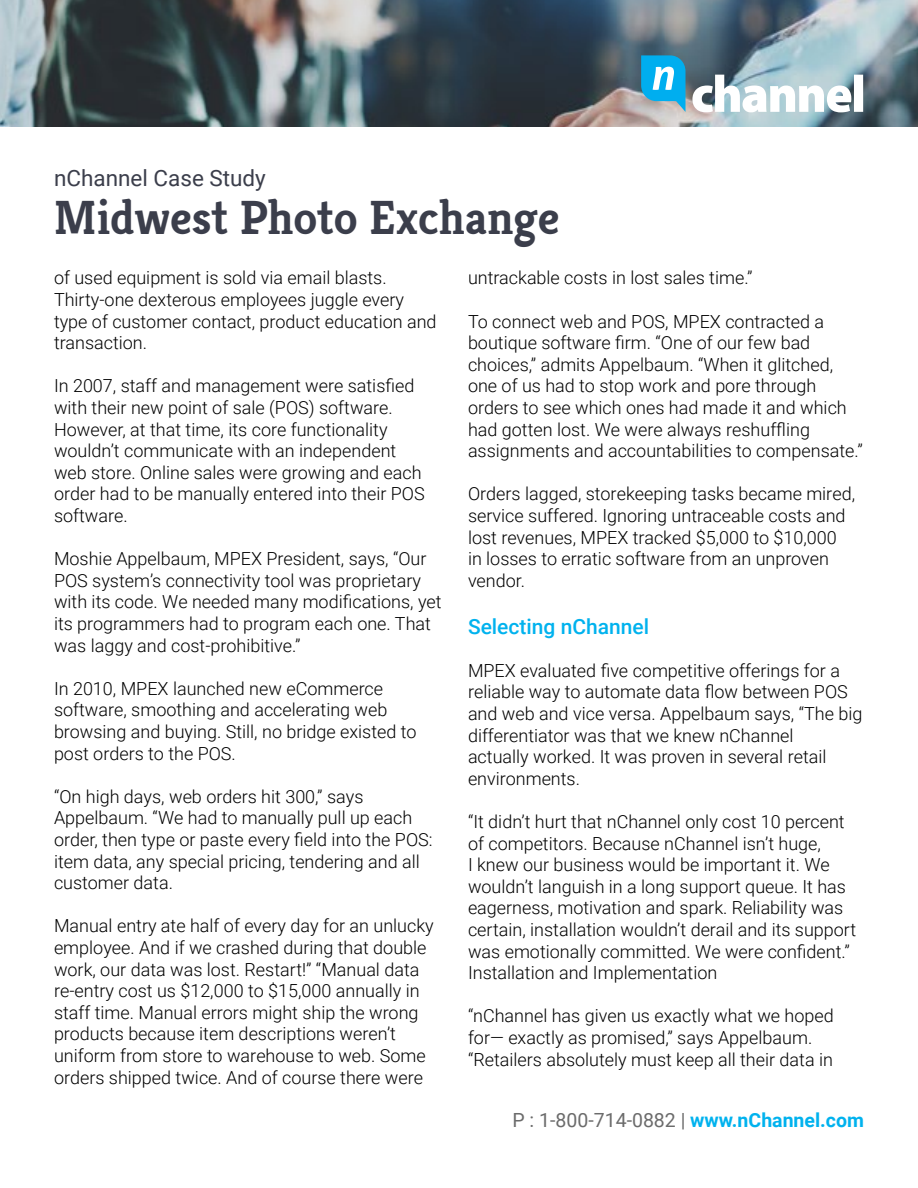
<style>
.page{position:relative;width:918px;height:1188px;background:#fff}
.page>*{position:absolute;margin:0;border:0;box-sizing:border-box;transform-origin:0 0}
.t1{font:700 48px "Kreon";letter-spacing:-.005em;color:#3b3e4b}
.t2{font:22.5px "Roboto";color:#3b3e4b}
.t3{font:500 21px "Roboto";color:#00b2ee}
.t4{font:19.5px "Roboto";color:#6b6b6b}
.t5{font:300 18px/21.6px "Roboto";color:#000}
.s1{font-weight:700;color:#00b2ee}
</style>
<div class="page">
<img style="left:0;top:0;width:918px;height:127px">
<svg style="left:692px;top:75px;width:171px;height:37px"></svg>
<svg style="left:641px;top:55px;width:45px;height:57px;background:#46b7e1"></svg>
<p class="t2" style="left:54px;top:162px;width:213px">nChannel Case Study</p>
<h1 class="t1" style="left:54px;top:187px;width:507px">Midwest Photo Exchange</h1>
<p class="t5" style="left:54px;top:266px;width:384px">of used equipment is sold via email blasts.<br>Thirty-one dexterous employees juggle every type of customer contact, product education and transaction.</p>
<p class="t5" style="left:54px;top:374px;width:372px">In 2007, staff and management were satisfied with their new point of sale (POS) software.<br>However, at that time, its core functionality wouldn’t communicate with an independent web store. Online sales were growing and each order had to be manually entered into their POS software.</p>
<p class="t5" style="left:54px;top:547px;width:389px">Moshie Appelbaum, MPEX President, says, “Our POS system’s connectivity tool was proprietary with its code. We needed many modifications, yet its programmers had to program each one. That was laggy and cost-prohibitive.”</p>
<p class="t5" style="left:54px;top:677px;width:364px">In 2010, MPEX launched new eCommerce software, smoothing and accelerating web browsing and buying. Still, no bridge existed to post orders to the POS.</p>
<p class="t5" style="left:54px;top:785px;width:380px">“On high days, web orders hit 300,” says Appelbaum. “We had to manually pull up each order, then type or paste every field into the POS: item data, any special pricing, tendering and all customer data.</p>
<p class="t5" style="left:54px;top:914px;width:381px">Manual entry ate half of every day for an unlucky employee. And if we crashed during that double work, our data was lost. Restart!” “Manual data re-entry cost us $12,000 to $15,000 annually in staff time. Manual errors might ship the wrong products because item descriptions weren’t uniform from store to warehouse to web. Some orders shipped twice. And of course there were</p>
<p class="t5" style="left:468px;top:266px;width:286px">untrackable costs in lost sales time.”</p>
<p class="t5" style="left:468px;top:310px;width:396px">To connect web and POS, MPEX contracted a boutique software firm. “One of our few bad choices,” admits Appelbaum. “When it glitched, one of us had to stop work and pore through orders to see which ones had made it and which had gotten lost. We were always reshuffling assignments and accountabilities to compensate.”</p>
<p class="t5" style="left:468px;top:482px;width:389px">Orders lagged, storekeeping tasks became mired, service suffered. Ignoring untraceable costs and lost revenues, MPEX tracked $5,000 to $10,000 in losses to erratic software from an unproven vendor.</p>
<p class="t3" style="left:468px;top:611px;width:183px">Selecting nChannel</p>
<p class="t5" style="left:468px;top:659px;width:396px">MPEX evaluated five competitive offerings for a reliable way to automate data flow between POS and web and vice versa. Appelbaum says, “The big differentiator was that we knew nChannel<br>actually worked. It was proven in several retail environments.</p>
<p class="t5" style="left:468px;top:810px;width:390px">“It didn’t hurt that nChannel only cost 10 percent of competitors. Because nChannel isn’t huge,<br>I knew our business would be important it. We wouldn’t languish in a long support queue. It has eagerness, motivation and spark. Reliability was certain, installation wouldn’t derail and its support was emotionally committed. We were confident.” Installation and Implementation</p>
<p class="t5" style="left:468px;top:1004px;width:367px">“nChannel has given us exactly what we hoped for— exactly as promised,” says Appelbaum. “Retailers absolutely must keep all their data in</p>
<p class="t4" style="left:513px;top:1107px;width:353px">P : 1-800-714-0882 | <span class="s1">www.nChannel.com</span></p>
</div>
